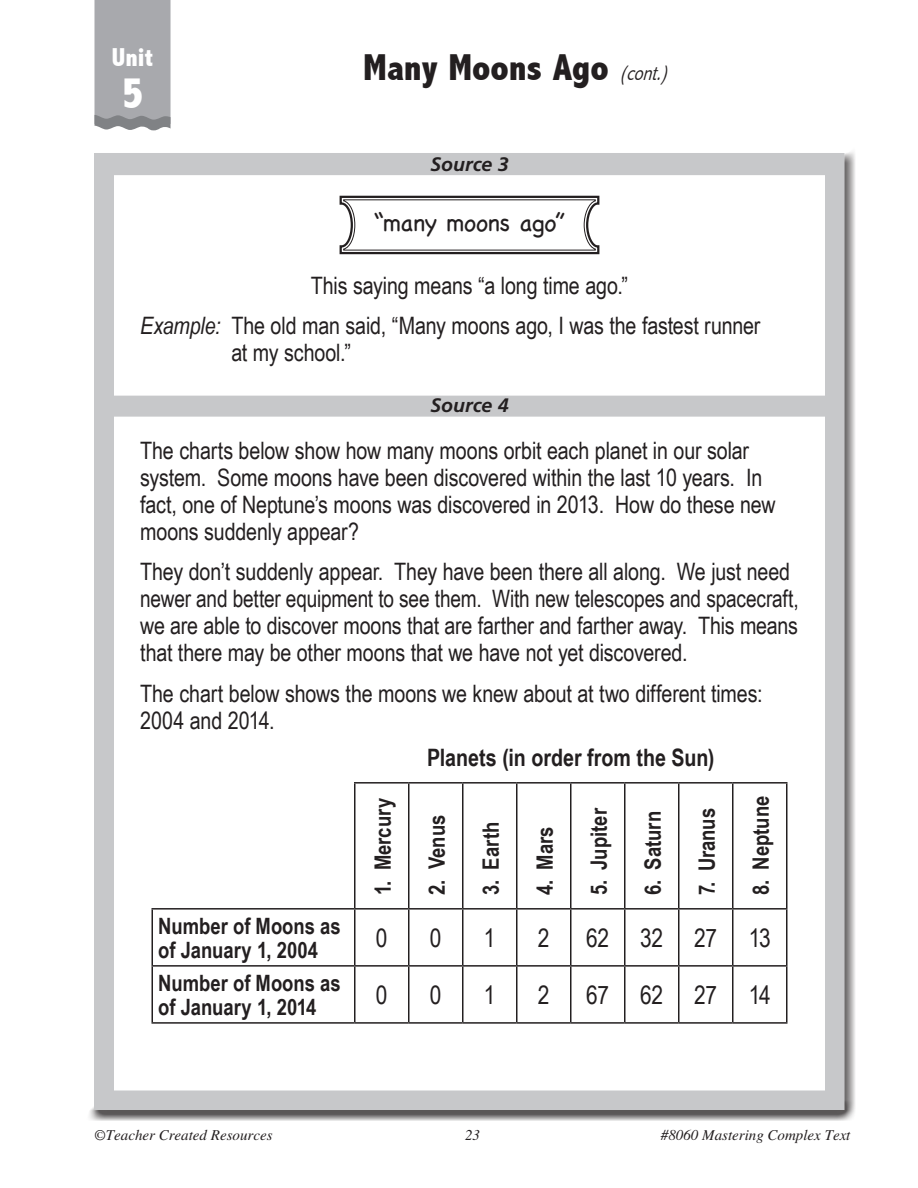
<style>
.page{position:relative;width:918px;height:1188px;background:#fff}
.page>*{position:absolute;margin:0;border:0;box-sizing:border-box;transform-origin:0 0}
.Unit{font:800 condensed 45px "Abadi";color:#fff}
.t1{font:800 condensed 37.5px "Abadi";color:#231f20}
.t2{font:800 condensed 25.95px "Abadi";color:#fff}
.Source__no_indent{font:25.5px "Arial Narrow";letter-spacing:-.015em;color:#231f20}
.Source_text_1col{font:24px/27px "Arial Narrow";letter-spacing:-.005em;color:#231f20}
.Source_text_1col-2{font:700 24px "Arial Narrow";color:#231f20}
.Source_text_1col-3{font:24px "Chalkboard";color:#231f20}
.Source__no_indent-2{font:700 22.5px/24px "Arial Narrow";color:#231f20}
.Source_bar_1col{font:italic 700 19.5px "Frutiger CE";color:#231f20}
.t3{font:italic 15px "Times LT Std";color:#231f20}
.s1{font-weight:300;font-style:italic;font-size:21px}
.s2{font-style:italic}
</style>
<div class="page">
<div style="left:86px;top:146px;width:770px;height:975px;background:#231f20;opacity:.75"></div>
<div style="left:94px;top:153px;width:750px;height:957px;background:#fff;border:20px solid #c7c8ca"></div>
<svg style="left:95px;top:0;width:76px;height:131px;background:#a6a7ab"></svg>
<div style="left:104px;top:154px;width:731px;height:21px;background:#c7c8ca"></div>
<div style="left:104px;top:396px;width:731px;height:21px;background:#c7c8ca"></div>
<hr style="left:354px;top:782px;width:55px;height:2px;background:#231f20">
<hr style="left:354px;top:784px;width:2px;height:124px;background:#231f20">
<hr style="left:409px;top:782px;width:54px;height:2px;background:#231f20">
<hr style="left:408px;top:784px;width:2px;height:124px;background:#231f20">
<hr style="left:463px;top:782px;width:54px;height:2px;background:#231f20">
<hr style="left:462px;top:784px;width:2px;height:124px;background:#231f20">
<hr style="left:517px;top:782px;width:54px;height:2px;background:#231f20">
<hr style="left:516px;top:784px;width:2px;height:124px;background:#231f20">
<hr style="left:571px;top:782px;width:54px;height:2px;background:#231f20">
<hr style="left:570px;top:784px;width:2px;height:124px;background:#231f20">
<hr style="left:625px;top:782px;width:54px;height:2px;background:#231f20">
<hr style="left:624px;top:784px;width:2px;height:124px;background:#231f20">
<hr style="left:679px;top:782px;width:54px;height:2px;background:#231f20">
<hr style="left:678px;top:784px;width:2px;height:124px;background:#231f20">
<hr style="left:733px;top:782px;width:55px;height:2px;background:#231f20">
<hr style="left:732px;top:784px;width:2px;height:124px;background:#231f20">
<hr style="left:786px;top:784px;width:2px;height:124px;background:#231f20">
<hr style="left:152px;top:908px;width:203px;height:2px;background:#231f20">
<hr style="left:152px;top:910px;width:1px;height:55px;background:#231f20">
<hr style="left:355px;top:908px;width:54px;height:2px;background:#231f20">
<hr style="left:354px;top:910px;width:2px;height:55px;background:#231f20">
<hr style="left:409px;top:908px;width:54px;height:2px;background:#231f20">
<hr style="left:408px;top:910px;width:2px;height:55px;background:#231f20">
<hr style="left:463px;top:908px;width:54px;height:2px;background:#231f20">
<hr style="left:462px;top:910px;width:2px;height:55px;background:#231f20">
<hr style="left:517px;top:908px;width:54px;height:2px;background:#231f20">
<hr style="left:516px;top:910px;width:2px;height:55px;background:#231f20">
<hr style="left:571px;top:908px;width:54px;height:2px;background:#231f20">
<hr style="left:570px;top:910px;width:2px;height:55px;background:#231f20">
<hr style="left:625px;top:908px;width:54px;height:2px;background:#231f20">
<hr style="left:624px;top:910px;width:2px;height:55px;background:#231f20">
<hr style="left:679px;top:908px;width:54px;height:2px;background:#231f20">
<hr style="left:678px;top:910px;width:2px;height:55px;background:#231f20">
<hr style="left:733px;top:908px;width:55px;height:2px;background:#231f20">
<hr style="left:732px;top:910px;width:2px;height:55px;background:#231f20">
<hr style="left:786px;top:910px;width:2px;height:55px;background:#231f20">
<hr style="left:152px;top:965px;width:203px;height:2px;background:#231f20">
<hr style="left:152px;top:967px;width:1px;height:55px;background:#231f20">
<hr style="left:355px;top:965px;width:54px;height:2px;background:#231f20">
<hr style="left:354px;top:967px;width:2px;height:55px;background:#231f20">
<hr style="left:409px;top:965px;width:54px;height:2px;background:#231f20">
<hr style="left:408px;top:967px;width:2px;height:55px;background:#231f20">
<hr style="left:463px;top:965px;width:54px;height:2px;background:#231f20">
<hr style="left:462px;top:967px;width:2px;height:55px;background:#231f20">
<hr style="left:517px;top:965px;width:54px;height:2px;background:#231f20">
<hr style="left:516px;top:967px;width:2px;height:55px;background:#231f20">
<hr style="left:571px;top:965px;width:54px;height:2px;background:#231f20">
<hr style="left:570px;top:967px;width:2px;height:55px;background:#231f20">
<hr style="left:625px;top:965px;width:54px;height:2px;background:#231f20">
<hr style="left:624px;top:967px;width:2px;height:55px;background:#231f20">
<hr style="left:679px;top:965px;width:54px;height:2px;background:#231f20">
<hr style="left:678px;top:967px;width:2px;height:55px;background:#231f20">
<hr style="left:733px;top:965px;width:55px;height:2px;background:#231f20">
<hr style="left:732px;top:967px;width:2px;height:55px;background:#231f20">
<hr style="left:786px;top:967px;width:2px;height:55px;background:#231f20">
<hr style="left:152px;top:1022px;width:203px;height:2px;background:#231f20">
<hr style="left:355px;top:1022px;width:54px;height:2px;background:#231f20">
<hr style="left:409px;top:1022px;width:54px;height:2px;background:#231f20">
<hr style="left:463px;top:1022px;width:54px;height:2px;background:#231f20">
<hr style="left:517px;top:1022px;width:54px;height:2px;background:#231f20">
<hr style="left:571px;top:1022px;width:54px;height:2px;background:#231f20">
<hr style="left:625px;top:1022px;width:54px;height:2px;background:#231f20">
<hr style="left:679px;top:1022px;width:54px;height:2px;background:#231f20">
<hr style="left:733px;top:1022px;width:55px;height:2px;background:#231f20">
<svg style="left:339px;top:195px;width:261px;height:60px"></svg>
<p class="t2" style="left:112px;top:42px;width:43px">Unit</p>
<p class="Unit" style="left:121px;top:67px;width:24px">5</p>
<p class="t1" style="left:363px;top:46px;width:312px">Many Moons Ago <span class="s1">(cont.)</span></p>
<p class="Source_bar_1col" style="left:430px;top:152px;width:80px">Source 3</p>
<p class="Source_text_1col-3" style="left:374px;top:209px;width:193px">“many moons ago”</p>
<p class="Source_text_1col" style="left:311px;top:272px;width:319px">This saying means “a long time ago.”</p>
<p class="Source_text_1col" style="left:231px;top:312px;width:531px;text-indent:-91px"><span class="s2">Example:</span> The old man said, “Many moons ago, I was the fastest runner at my school.”</p>
<p class="Source_bar_1col" style="left:430px;top:394px;width:80px">Source 4</p>
<p class="Source_text_1col" style="left:140px;top:437px;width:637px">The charts below show how many moons orbit each planet in our solar system. Some moons have been discovered within the last 10 years. In fact, one of Neptune’s moons was discovered in 2013. How do these new moons suddenly appear?</p>
<p class="Source_text_1col" style="left:140px;top:558px;width:660px">They don’t suddenly appear. They have been there all along. We just need newer and better equipment to see them. With new telescopes and spacecraft, we are able to discover moons that are farther and farther away. This means that there may be other moons that we have not yet discovered.</p>
<p class="Source_text_1col" style="left:140px;top:680px;width:624px">The chart below shows the moons we knew about at two different times:<br>2004 and 2014.</p>
<p class="Source_text_1col-2" style="left:427px;top:744px;width:289px">Planets (in order from the Sun)</p>
<p class="Source__no_indent-2" style="left:371px;top:895px;width:99px;rotate:-90deg">1. Mercury</p>
<p class="Source__no_indent-2" style="left:749px;top:895px;width:101px;rotate:-90deg">8. Neptune</p>
<p class="Source__no_indent-2" style="left:587px;top:895px;width:89px;rotate:-90deg">5. Jupiter</p>
<p class="Source__no_indent-2" style="left:641px;top:895px;width:86px;rotate:-90deg">6. Saturn</p>
<p class="Source__no_indent-2" style="left:695px;top:895px;width:89px;rotate:-90deg">7. Uranus</p>
<p class="Source__no_indent-2" style="left:425px;top:895px;width:82px;rotate:-90deg">2. Venus</p>
<p class="Source__no_indent-2" style="left:479px;top:895px;width:75px;rotate:-90deg">3. Earth</p>
<p class="Source__no_indent-2" style="left:533px;top:895px;width:71px;rotate:-90deg">4. Mars</p>
<p class="Source__no_indent-2" style="left:158px;top:914px;width:184px">Number of Moons as of January 1, 2004</p>
<p class="Source__no_indent" style="left:376px;top:923px;width:13px">0</p>
<p class="Source__no_indent" style="left:430px;top:923px;width:13px">0</p>
<p class="Source__no_indent" style="left:484px;top:923px;width:13px">1</p>
<p class="Source__no_indent" style="left:538px;top:923px;width:13px">2</p>
<p class="Source__no_indent" style="left:586px;top:923px;width:25px">62</p>
<p class="Source__no_indent" style="left:640px;top:923px;width:24px">32</p>
<p class="Source__no_indent" style="left:694px;top:923px;width:24px">27</p>
<p class="Source__no_indent" style="left:749px;top:923px;width:24px">13</p>
<p class="Source__no_indent-2" style="left:158px;top:971px;width:184px">Number of Moons as of January 1, 2014</p>
<p class="Source__no_indent" style="left:376px;top:980px;width:13px">0</p>
<p class="Source__no_indent" style="left:430px;top:980px;width:13px">0</p>
<p class="Source__no_indent" style="left:484px;top:980px;width:13px">1</p>
<p class="Source__no_indent" style="left:538px;top:980px;width:13px">2</p>
<p class="Source__no_indent" style="left:586px;top:980px;width:24px">67</p>
<p class="Source__no_indent" style="left:640px;top:980px;width:25px">62</p>
<p class="Source__no_indent" style="left:694px;top:980px;width:24px">27</p>
<p class="Source__no_indent" style="left:749px;top:980px;width:24px">14</p>
<p class="t3" style="left:94px;top:1127px;width:180px">©Teacher Created Resources</p>
<p class="t3" style="left:465px;top:1127px;width:16px">23</p>
<p class="t3" style="left:661px;top:1127px;width:191px">#8060 Mastering Complex Text</p>
</div>
